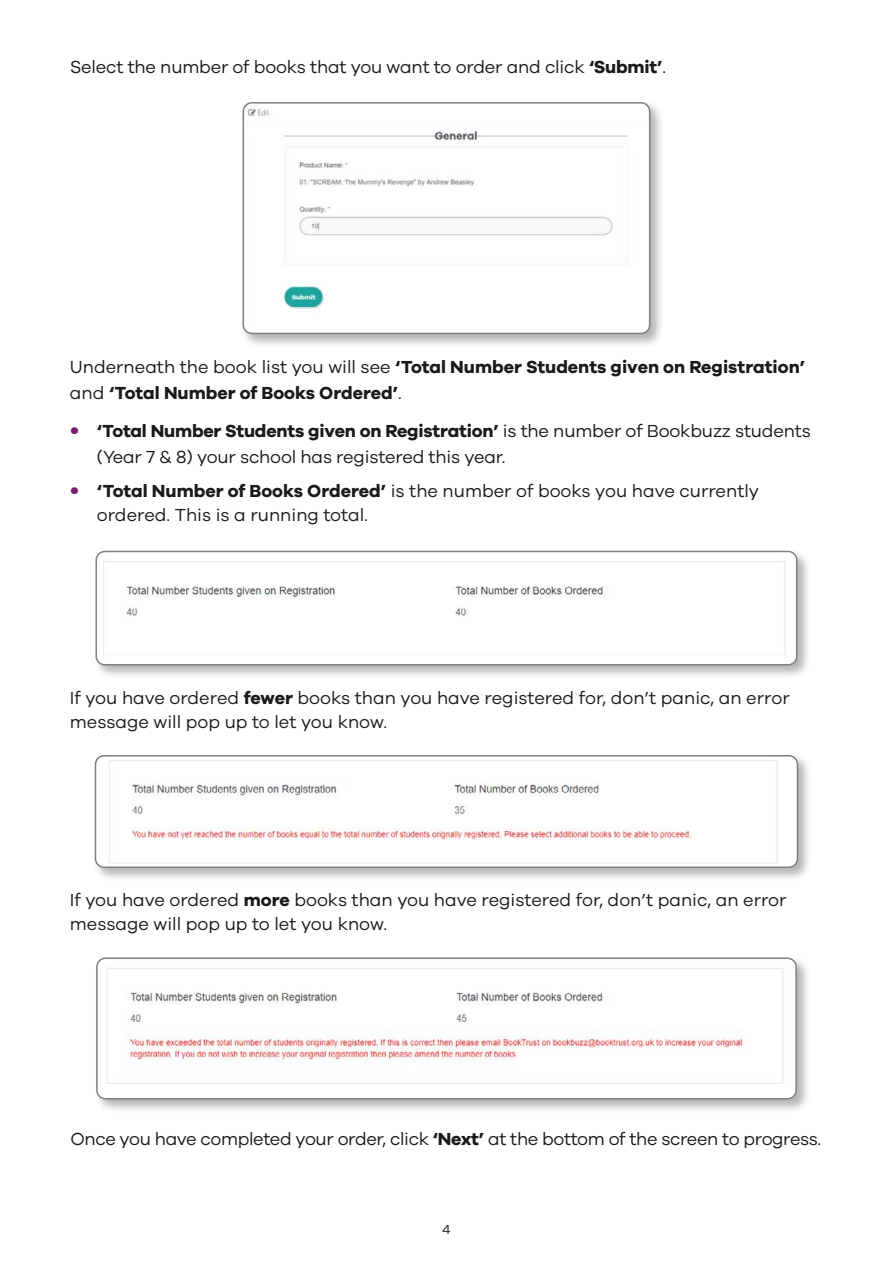
<style>
.page{position:relative;width:893px;height:1263px;background:#fff}
.page>*{position:absolute;margin:0;border:0;box-sizing:border-box;transform-origin:0 0}
.t1{font:18px/24px "Galano Grotesque";letter-spacing:-.01em;color:#1a1a1a}
.t2{font:700 18px/25.5px "Galano Grotesque";color:#1a1a1a}
.t3{font:13.5px "Galano Grotesque";color:#1a1a1a}
.s1{font-weight:700}
.s2{font-weight:400}
.s3{font-size:24px;color:#7c1e6b}
</style>
<div class="page">
<div style="left:240px;top:99px;width:424px;height:249px;background:#000;opacity:.3"></div>
<img style="left:243px;top:103px;width:407px;height:230px">
<div style="left:243px;top:102px;width:407px;height:232px;border:2px solid #808080;border-radius:9px"></div>
<div style="left:93px;top:548px;width:719px;height:132px;background:#000;opacity:.3"></div>
<img style="left:96px;top:551px;width:701px;height:114px">
<div style="left:96px;top:551px;width:701px;height:114px;border:2px solid #808080;border-radius:9px"></div>
<div style="left:92px;top:752px;width:721px;height:130px;background:#000;opacity:.3"></div>
<img style="left:95px;top:756px;width:702px;height:111px">
<div style="left:95px;top:755px;width:703px;height:113px;border:2px solid #808080;border-radius:9px"></div>
<div style="left:93px;top:955px;width:718px;height:159px;background:#000;opacity:.3"></div>
<img style="left:97px;top:958px;width:699px;height:141px">
<div style="left:96px;top:957px;width:701px;height:142px;border:2px solid #808080;border-radius:9px"></div>
<p class="t1" style="left:70px;top:55px;width:597px">Select the number of books that you want to order and click <span class="s1">‘Submit’</span>.</p>
<p class="t2" style="left:70px;top:354px;width:737px"><span class="s2">Underneath the book list you will see</span> ‘Total Number Students given on Registration’ <span class="s2">and</span> ‘Total Number of Books Ordered’<span class="s2">.</span></p>
<p class="t1" style="left:97px;top:418px;width:715px;line-height:25.5px;text-indent:-27px"><span class="s3">•</span> <span class="s1">‘Total Number Students given on Registration’</span> is the number of Bookbuzz students (Year 7 &amp; 8) your school has registered this year.</p>
<p class="t1" style="left:97px;top:478px;width:664px;text-indent:-27px"><span class="s3">•</span> <span class="s1">‘Total Number of Books Ordered’</span> is the number of books you have currently ordered. This is a running total.</p>
<p class="t1" style="left:70px;top:685px;width:721px">If you have ordered <span class="s1">fewer</span> books than you have registered for, don’t panic, an error message will pop up to let you know.</p>
<p class="t1" style="left:70px;top:888px;width:718px">If you have ordered <span class="s1">more</span> books than you have registered for, don’t panic, an error message will pop up to let you know.</p>
<p class="t1" style="left:70px;top:1126px;width:752px">Once you have completed your order, click <span class="s1">‘Next’</span> at the bottom of the screen to progress.</p>
<p class="t3" style="left:442px;top:1221px;width:10px">4</p>
</div>
